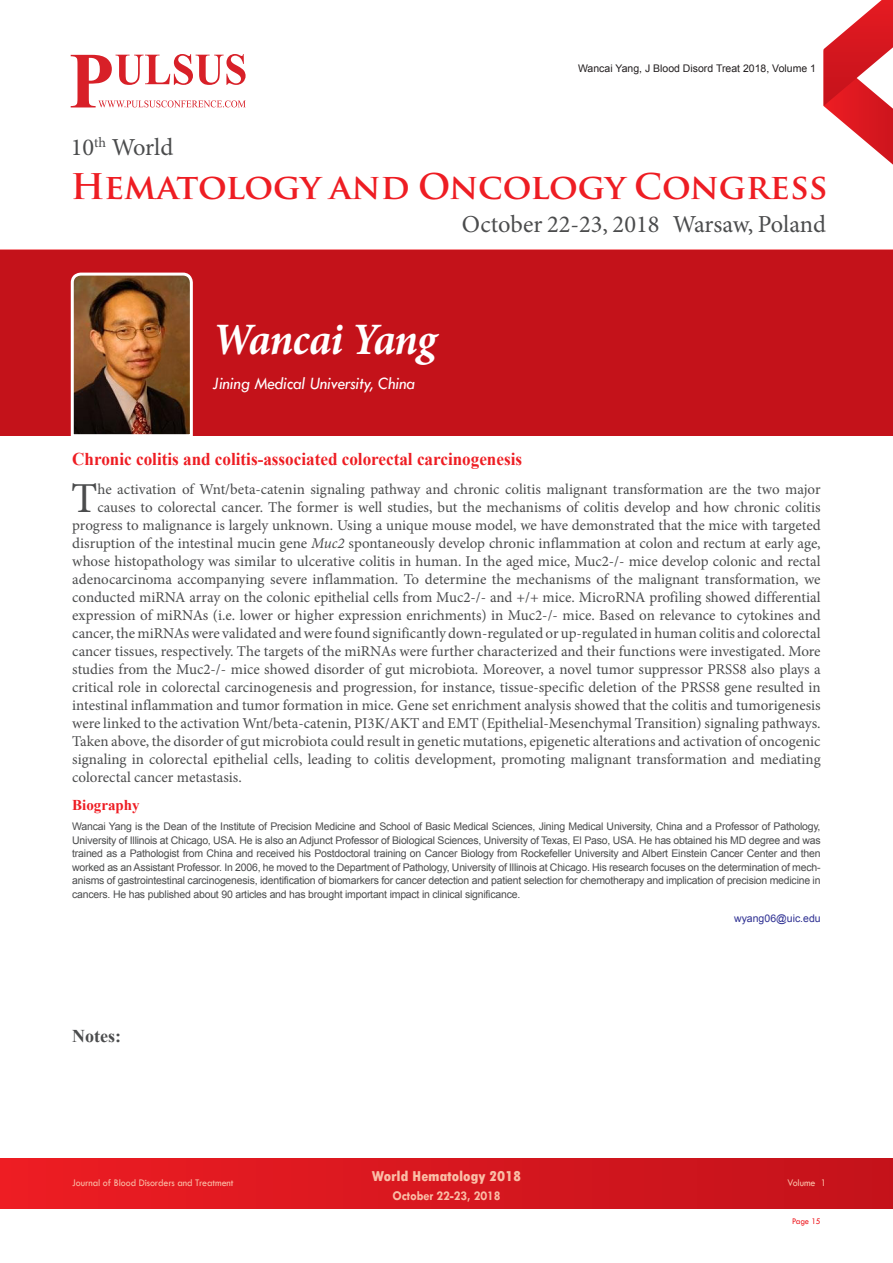
<style>
.page{position:relative;width:893px;height:1263px;background:#fff}
.page>*{position:absolute;margin:0;border:0;box-sizing:border-box;transform-origin:0 0}
.t1{font:italic 700 45px "Minion Pro";letter-spacing:-.02em;color:#fff;scale:.95 1}
.Abstract{font:42.75px "Minion Pro";color:#4b4c4d}
.t2{font:700 34.5px "Trajan Pro";color:#ee1d23}
.t3{font:24.45px "Minion Pro";color:#4b4c4d}
.t4{font:700 18px "Times New Roman";color:#ee1d23;scale:.95 1}
.t5{font:italic 18px "Tw Cen";letter-spacing:-.01em;color:#fff;scale:.95 1}
.t6{font:700 18px "Times New Roman";color:#4b4c4d}
.Abstract-2{font:15px "Minion Pro";color:#4b4c4d}
.t7{font:800 condensed 15px "Tw Cen";letter-spacing:-.01em;color:#fabda6;scale:1.1 1}
.Bio_Heading{font:700 15px "Times New Roman";color:#ee1d23}
.t8{font:700 13.5px "Tw Cen";letter-spacing:-.01em;color:#fabda6;scale:.95 1}
.Biography{font:10.5px/13.5px "Arial";letter-spacing:-.02em;color:#4b4c4d;text-align:justify}
.t9{font:10.5px "Tw Cen";letter-spacing:-.01em;color:#fabda6;scale:.95 1}
.t10{font:10.5px "Arial";color:#231f20}
.Biography-2{font:10.5px "Arial";color:#2e3092}
.t11{font:9px "Tw Cen";letter-spacing:-.02em;color:#ee1d23;scale:.95 1}
.s1{font-style:italic}
</style>
<div class="page">
<div style="left:0;top:1159px;width:892px;height:49px;background:linear-gradient(to right,#ed1d23,#c3121b)"></div>
<hr style="left:0;top:250px;width:893px;height:1px;background:#ee1d23">
<svg style="left:71px;top:54px;width:175px;height:53px"></svg>
<svg style="left:824px;top:0;width:69px;height:165px"></svg>
<div style="left:0;top:250px;width:892px;height:186px;background:#c4121a"></div>
<img style="left:70px;top:272px;width:123px;height:164px">
<h3 class="t3" style="left:71px;top:131px;width:104px">10<sup>th</sup> World</h3>
<p class="t10" style="left:578px;top:61px;width:239px">Wancai Yang, J Blood Disord Treat 2018, Volume 1</p>
<h3 class="t2" style="left:71px;top:165px;width:758px">Hematology and Oncology Congress</h3>
<h3 class="t3" style="left:462px;top:208px;width:366px">October 22-23, 2018 Warsaw, Poland</h3>
<p class="t1" style="left:213px;top:307px;width:237px">Wancai Yang</p>
<p class="t5" style="left:213px;top:372px;width:215px">Jining Medical University, China</p>
<p class="t4" style="left:72px;top:446px;width:475px">Chronic colitis and colitis-associated colorectal carcinogenesis</p>
<p class="Abstract" style="left:71px;top:469px;width:28px">T</p>
<p class="Abstract-2" style="left:97px;top:479px;width:725px">he activation of Wnt/beta-catenin signaling pathway and chronic colitis malignant transformation are the two major</p>
<p class="Abstract-2" style="left:97px;top:497px;width:725px">causes to colorectal cancer. The former is well studies, but the mechanisms of colitis develop and how chronic colitis</p>
<p class="Abstract-2" style="left:72px;top:515px;width:750px">progress to malignance is largely unknown. Using a unique mouse model, we have demonstrated that the mice with targeted</p>
<p class="Abstract-2" style="left:72px;top:533px;width:750px">disruption of the intestinal mucin gene <span class="s1">Muc2</span> spontaneously develop chronic inflammation at colon and rectum at early age,</p>
<p class="Abstract-2" style="left:72px;top:551px;width:750px">whose histopathology was similar to ulcerative colitis in human. In the aged mice, Muc2-/- mice develop colonic and rectal</p>
<p class="Abstract-2" style="left:72px;top:569px;width:750px">adenocarcinoma accompanying severe inflammation. To determine the mechanisms of the malignant transformation, we</p>
<p class="Abstract-2" style="left:72px;top:587px;width:750px">conducted miRNA array on the colonic epithelial cells from Muc2-/- and +/+ mice. MicroRNA profiling showed differential</p>
<p class="Abstract-2" style="left:72px;top:605px;width:750px">expression of miRNAs (i.e. lower or higher expression enrichments) in Muc2-/- mice. Based on relevance to cytokines and</p>
<p class="Abstract-2" style="left:72px;top:623px;width:750px">cancer, the miRNAs were validated and were found significantly down-regulated or up-regulated in human colitis and colorectal</p>
<p class="Abstract-2" style="left:72px;top:641px;width:750px">cancer tissues, respectively. The targets of the miRNAs were further characterized and their functions were investigated. More</p>
<p class="Abstract-2" style="left:72px;top:659px;width:750px">studies from the Muc2-/- mice showed disorder of gut microbiota. Moreover, a novel tumor suppressor PRSS8 also plays a</p>
<p class="Abstract-2" style="left:72px;top:677px;width:750px">critical role in colorectal carcinogenesis and progression, for instance, tissue-specific deletion of the PRSS8 gene resulted in</p>
<p class="Abstract-2" style="left:72px;top:695px;width:750px">intestinal inflammation and tumor formation in mice. Gene set enrichment analysis showed that the colitis and tumorigenesis</p>
<p class="Abstract-2" style="left:72px;top:713px;width:750px">were linked to the activation Wnt/beta-catenin, PI3K/AKT and EMT (Epithelial-Mesenchymal Transition) signaling pathways.</p>
<p class="Abstract-2" style="left:72px;top:731px;width:750px">Taken above, the disorder of gut microbiota could result in genetic mutations, epigenetic alterations and activation of oncogenic</p>
<p class="Abstract-2" style="left:72px;top:749px;width:750px">signaling in colorectal epithelial cells, leading to colitis development, promoting malignant transformation and mediating</p>
<p class="Abstract-2" style="left:72px;top:767px;width:171px">colorectal cancer metastasis.</p>
<p class="Bio_Heading" style="left:72px;top:795px;width:69px">Biography</p>
<p class="Biography" style="left:72px;top:820px;width:750px">Wancai Yang is the Dean of the Institute of Precision Medicine and School of Basic Medical Sciences, Jining Medical University, China and a Professor of Pathology, University of Illinois at Chicago, USA. He is also an Adjunct Professor of Biological Sciences, University of Texas, El Paso, USA. He has obtained his MD degree and was trained as a Pathologist from China and received his Postdoctoral training on Cancer Biology from Rockefeller University and Albert Einstein Cancer Center and then worked as an Assistant Professor. In 2006, he moved to the Department of Pathology, University of Illinois at Chicago. His research focuses on the determination of mech&shy;anisms of gastrointestinal carcinogenesis, identification of biomarkers for cancer detection and patient selection for chemotherapy and implication of precision medicine in cancers. He has published about 90 articles and has brought important impact in clinical significance.</p>
<p class="Biography-2" style="left:734px;top:911px;width:88px">wyang06@uic.edu</p>
<p class="t6" style="left:72px;top:1024px;width:50px">Notes:</p>
<p class="t9" style="left:72px;top:1176px;width:171px">Journal of Blood Disorders and Treatment</p>
<p class="t7" style="left:372px;top:1167px;width:137px">World Hematology 2018</p>
<p class="t9" style="left:787px;top:1176px;width:42px">Volume 1</p>
<p class="t8" style="left:392px;top:1187px;width:115px">October 22-23, 2018</p>
<p class="t11" style="left:792px;top:1215px;width:32px">Page 15</p>
</div>
